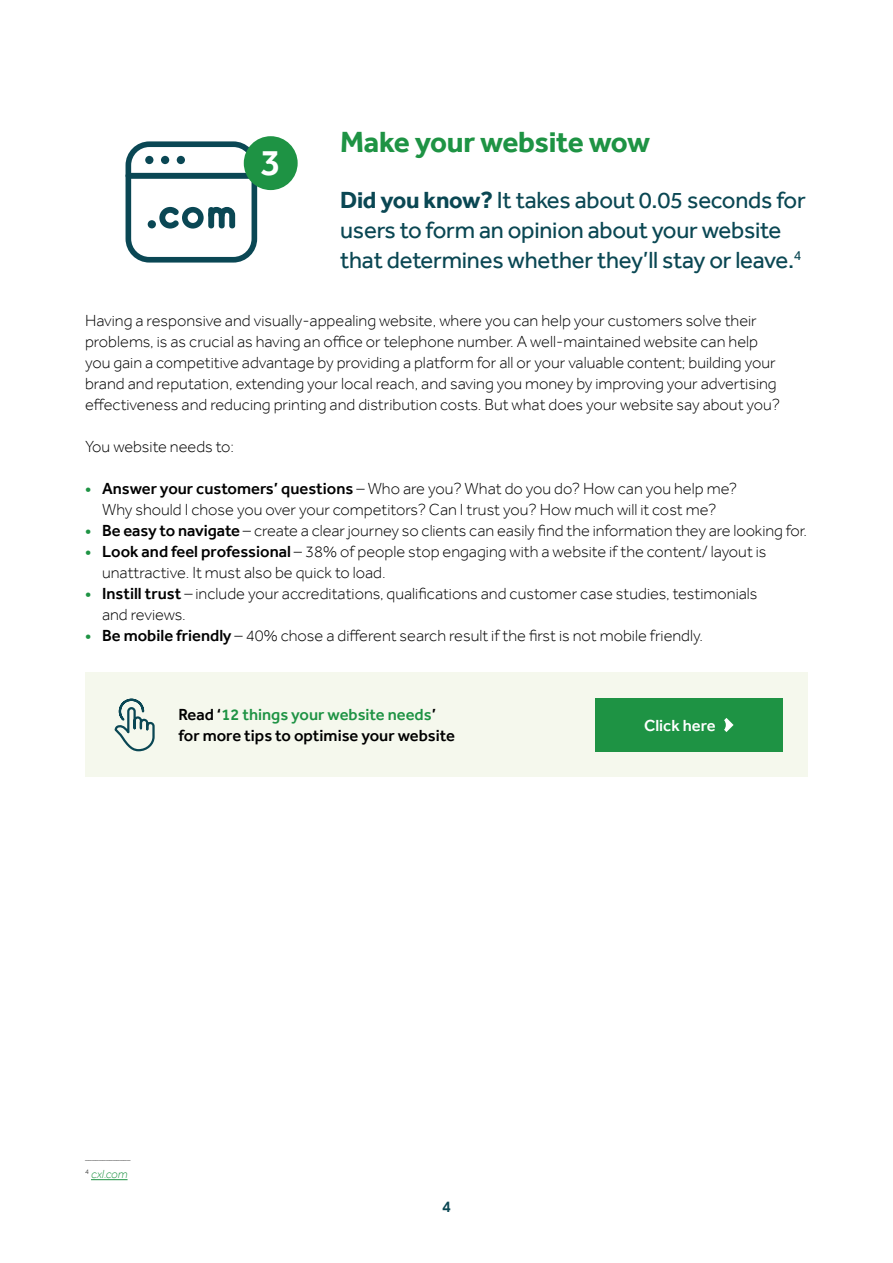
<style>
.page{position:relative;width:893px;height:1263px;background:#fff}
.page>*{position:absolute;margin:0;border:0;box-sizing:border-box;transform-origin:0 0}
.t1{font:500 37.95px "Effra";color:#fff}
.t2{font:700 30px "Effra";letter-spacing:-.01em;color:#1e9344}
.t3{font:24px/30px "Effra";letter-spacing:-.01em;color:#0a4753}
.t4{font:300 16.5px/21px "Effra";color:#000}
.t5{font:500 16.5px/21px "Effra";color:#000}
.t6{font:500 16.5px "Effra";color:#fff}
.t7{font:500 16.5px "Effra";color:#0a4753}
.t8{font:italic 300 12px "Effra";letter-spacing:-.005em;color:#1e9344}
.t9{font:300 7.05px "Effra";color:#000}
.s1{font-weight:700}
.s2{font-weight:500;color:#1e9344}
.s3{font-weight:500}
.s4{color:#1e9344}
</style>
<div class="page">
<svg style="left:126px;top:141px;width:131px;height:122px"></svg>
<div style="left:148px;top:220px;width:8px;height:8px;background:#0a4754;border-radius:50%"></div>
<div style="left:244px;top:136px;width:54px;height:54px;background:#1e9344;border-radius:50%"></div>
<div style="left:85px;top:673px;width:723px;height:104px;background:#f5f8ed"></div>
<div style="left:595px;top:698px;width:187px;height:53px;background:#1e9344"></div>
<svg style="left:724px;top:718px;width:10px;height:14px"></svg>
<svg style="left:114px;top:698px;width:41px;height:54px"></svg>
<hr style="left:91px;top:1179px;width:37px;height:1px;background:#1e9344">
<h1 class="t1" style="left:260px;top:140px;width:22px">3</h1>
<h2 class="t2" style="left:340px;top:124px;width:312px">Make your website wow</h2>
<h3 class="t3" style="left:340px;top:184px;width:467px"><span class="s1">Did you know?</span> It takes about 0.05 seconds for users to form an opinion about your website that determines whether they’ll stay or leave.<sup>4</sup></h3>
<p class="t4" style="left:85px;top:309px;width:697px">Having a responsive and visually-appealing website, where you can help your customers solve their problems, is as crucial as having an office or telephone number. A well-maintained website can help you gain a competitive advantage by providing a platform for all or your valuable content; building your brand and reputation, extending your local reach, and saving you money by improving your advertising effectiveness and reducing printing and distribution costs. But what does your website say about you?</p>
<p class="t4" style="left:85px;top:435px;width:151px">You website needs to:</p>
<p class="t4" style="left:85px;top:477px;width:654px;text-align:center"><span class="s2">•</span> <span class="s3">Answer your customers’ questions</span> – Who are you? What do you do? How can you help me?<br>Why should I chose you over your competitors? Can I trust you? How much will it cost me?</p>
<p class="t4" style="left:85px;top:519px;width:723px"><span class="s2">•</span> <span class="s3">Be easy to navigate</span> – create a clear journey so clients can easily find the information they are looking for.</p>
<p class="t4" style="left:102px;top:540px;width:666px;text-indent:-17px"><span class="s2">•</span> <span class="s3">Look and feel professional</span> – 38% of people stop engaging with a website if the content/ layout is unattractive. It must also be quick to load.</p>
<p class="t4" style="left:102px;top:582px;width:657px;text-indent:-17px"><span class="s2">•</span> <span class="s3">Instill trust</span> – include your accreditations, qualifications and customer case studies, testimonials and reviews.</p>
<p class="t4" style="left:85px;top:624px;width:619px"><span class="s2">•</span> <span class="s3">Be mobile friendly</span> – 40% chose a different search result if the first is not mobile friendly.</p>
<p class="t5" style="left:179px;top:704px;width:278px">Read ‘<span class="s4">12 things your website needs</span>’ for more tips to optimise your website</p>
<p class="t6" style="left:644px;top:715px;width:73px">Click here</p>
<p class="t9" style="left:85px;top:1153px;width:47px">_____________</p>
<p class="t8" style="left:85px;top:1167px;width:44px"><sup>4</sup> cxl.com</p>
<p class="t7" style="left:442px;top:1196px;width:10px">4</p>
</div>
